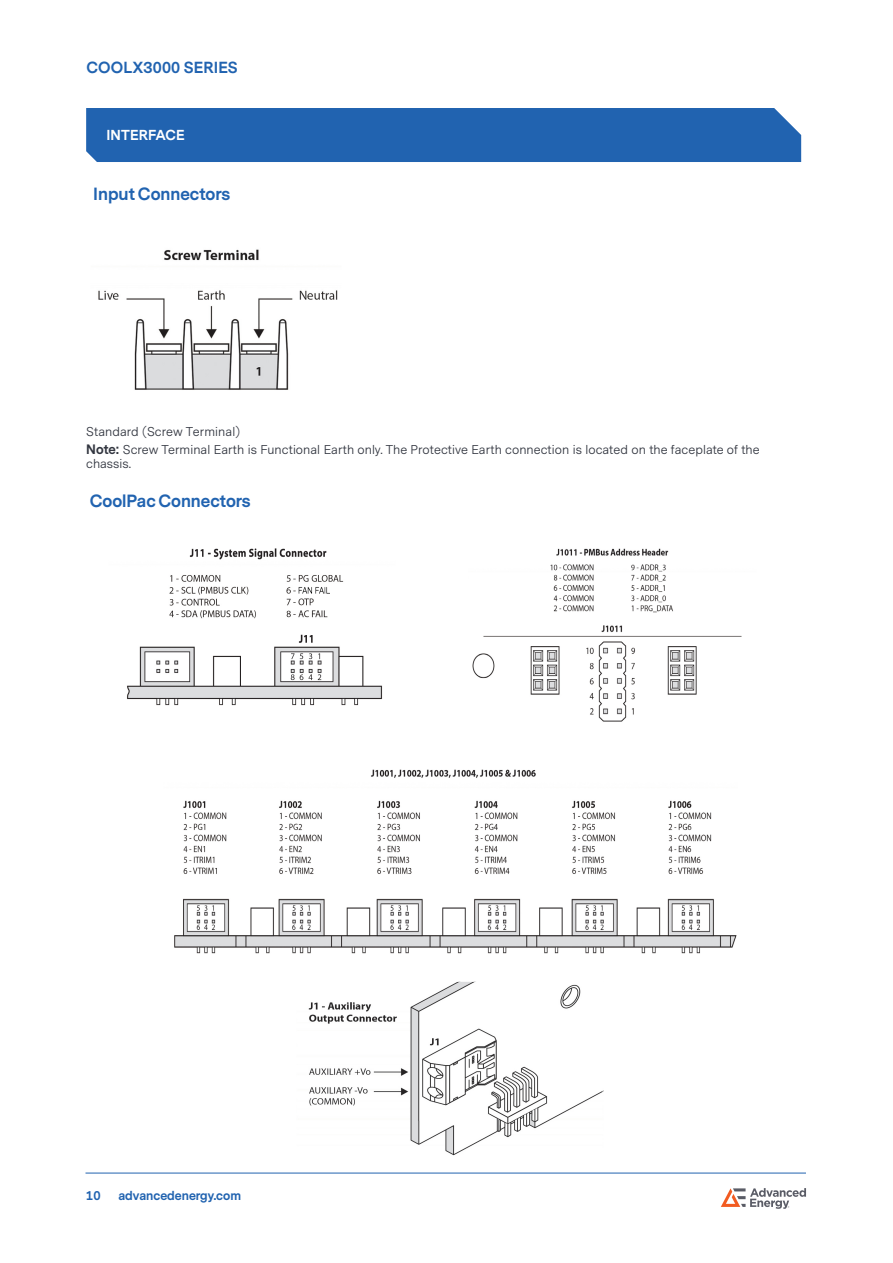
<style>
.page{position:relative;width:893px;height:1263px;background:#fff}
.page>*{position:absolute;margin:0;border:0;box-sizing:border-box;transform-origin:0 0}
.AE__Colored_Subhead{font:700 16.5px "Messina Sans";color:#2163b0}
.t1{font:700 15px "Messina Sans";letter-spacing:.01em;color:#2163b0}
.Heading_1{font:700 13.5px "Messina Sans";letter-spacing:.01em;color:#fff}
.AE__Tiny_Text_1{font:12.75px/13.5px "Messina Sans";letter-spacing:.005em;color:#323640}
.t2{font:700 12px "Messina Sans";color:#2163b0}
.s1{font-weight:700}
</style>
<div class="page">
<hr style="left:86px;top:1172px;width:720px;height:1px;background:#2163b0">
<svg style="left:721px;top:1188px;width:85px;height:21px"></svg>
<div style="left:86px;top:108px;width:715px;height:54px;background:#2163b0"></div>
<img style="left:98px;top:249px;width:240px;height:141px">
<img style="left:127px;top:548px;width:256px;height:158px">
<img style="left:472px;top:548px;width:270px;height:174px">
<img style="left:174px;top:769px;width:562px;height:185px">
<img style="left:308px;top:983px;width:293px;height:173px">
<p class="t1" style="left:86px;top:57px;width:153px">COOLX3000 SERIES</p>
<p class="Heading_1" style="left:106px;top:125px;width:80px">INTERFACE</p>
<p class="AE__Colored_Subhead" style="left:93px;top:182px;width:138px">Input Connectors</p>
<p class="AE__Tiny_Text_1" style="left:86px;top:425px;width:155px">Standard (Screw Terminal)</p>
<p class="AE__Tiny_Text_1" style="left:86px;top:444px;width:675px"><span class="s1">Note:</span> Screw Terminal Earth is Functional Earth only. The Protective Earth connection is located on the faceplate of the chassis.</p>
<p class="AE__Colored_Subhead" style="left:90px;top:489px;width:162px">CoolPac Connectors</p>
<p class="t2" style="left:86px;top:1187px;width:16px">10</p>
<p class="t2" style="left:118px;top:1187px;width:124px">advancedenergy.com</p>
</div>
